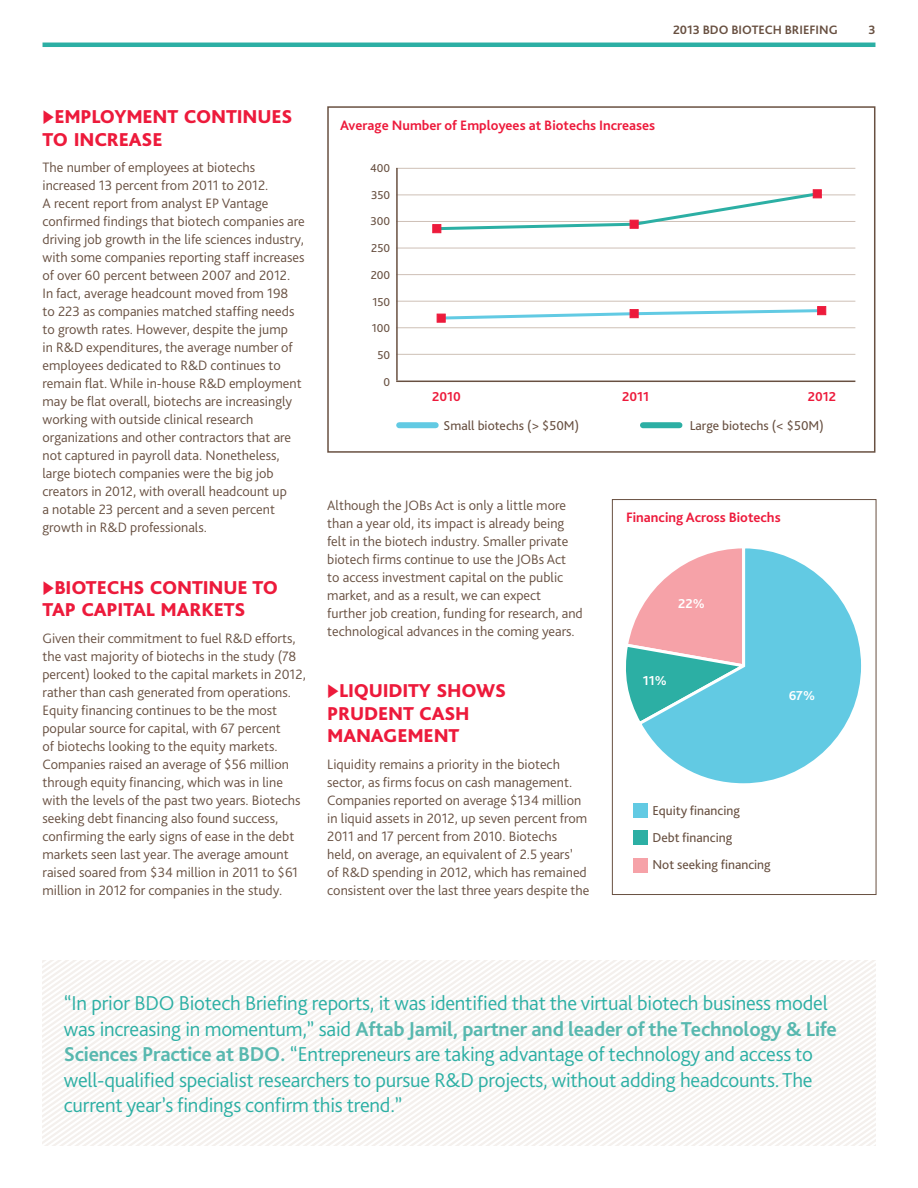
<style>
.page{position:relative;width:918px;height:1188px;background:#fff}
.page>*{position:absolute;margin:0;border:0;box-sizing:border-box;transform-origin:0 0}
.t1{font:300 21px/25.5px "Bliss Pro";letter-spacing:-.01em;color:#2cafa4}
.t2{font:800 19.5px/22.5px "Bliss Pro";letter-spacing:-.01em;color:#ed1a3b}
.t3{font:300 14.25px/18px "Bliss Pro";color:#685041}
.t4{font:700 14.25px "Bliss Pro";color:#ed1a3b}
.t5{font:13.5px/27px "Bliss Pro";color:#685041}
.t6{font:700 13.5px "Bliss Pro";color:#ed1a3b}
.t7{font:700 13.5px "Bliss Pro";color:#fff}
.t8{font:700 12.75px "Bliss Pro";color:#685041}
.t9{font:12px "Bliss Pro";color:#685041}
.s1{font-weight:700;color:#58b8af}
</style>
<div class="page">
<hr style="left:43px;top:43px;width:832px;height:4px;background:#2cafa4">
<svg style="left:43px;top:961px;width:832px;height:184px"></svg>
<svg style="left:89px;top:1010px;width:786px;height:135px"></svg>
<hr style="left:396px;top:168px;width:459px;height:1px;background:#cec0b6">
<hr style="left:396px;top:195px;width:459px;height:1px;background:#cec0b6">
<hr style="left:396px;top:221px;width:459px;height:1px;background:#cec0b6">
<hr style="left:396px;top:248px;width:459px;height:1px;background:#cec0b6">
<hr style="left:396px;top:274px;width:459px;height:1px;background:#cec0b6">
<hr style="left:396px;top:301px;width:459px;height:1px;background:#cec0b6">
<hr style="left:396px;top:327px;width:459px;height:1px;background:#cec0b6">
<hr style="left:396px;top:354px;width:459px;height:1px;background:#cec0b6">
<hr style="left:396px;top:381px;width:459px;height:1px;background:#685041">
<hr style="left:396px;top:168px;width:2px;height:213px;background:#685041">
<svg style="left:438px;top:309px;width:387px;height:11px"></svg>
<svg style="left:434px;top:190px;width:387px;height:42px"></svg>
<div style="left:327px;top:106px;width:548px;height:347px;border:2px solid #685041"></div>
<div style="left:432px;top:224px;width:9px;height:9px;background:#ed1a3b;border:1px solid #ed1a3b"></div>
<div style="left:817px;top:306px;width:9px;height:9px;background:#ed1a3b;border:1px solid #ed1a3b"></div>
<div style="left:437px;top:314px;width:9px;height:9px;background:#ed1a3b;border:1px solid #ed1a3b"></div>
<div style="left:630px;top:309px;width:9px;height:9px;background:#ed1a3b;border:1px solid #ed1a3b"></div>
<div style="left:813px;top:189px;width:9px;height:9px;background:#ed1a3b;border:1px solid #ed1a3b"></div>
<div style="left:630px;top:220px;width:9px;height:9px;background:#ed1a3b;border:1px solid #ed1a3b"></div>
<div style="left:399px;top:422px;width:37px;height:6px;background:#62cae3"></div>
<div style="left:643px;top:422px;width:36px;height:6px;background:#2cafa4"></div>
<div style="left:612px;top:499px;width:264px;height:396px;border:1px solid #685041"></div>
<div style="left:634px;top:803px;width:14px;height:14px;background:#62cae3"></div>
<div style="left:634px;top:831px;width:14px;height:14px;background:#2cafa4"></div>
<div style="left:634px;top:858px;width:14px;height:14px;background:#f6a2a8"></div>
<svg style="left:626px;top:619px;width:10px;height:94px"></svg>
<svg style="left:636px;top:548px;width:225px;height:236px"></svg>
<p class="t8" style="left:673px;top:22px;width:166px">2013 BDO BIOTECH BRIEFING</p>
<p class="t8" style="left:868px;top:22px;width:9px">3</p>
<h2 class="t2" style="left:43px;top:105px;width:251px">◆EMPLOYMENT CONTINUES<br>TO INCREASE</h2>
<p class="t3" style="left:43px;top:158px;width:264px">The number of employees at biotechs increased 13 percent from 2011 to 2012.<br>A recent report from analyst EP Vantage confirmed findings that biotech companies are driving job growth in the life sciences industry, with some companies reporting staff increases of over 60 percent between 2007 and 2012.<br>In fact, average headcount moved from 198<br>to 223 as companies matched staffing needs to growth rates. However, despite the jump<br>in R&amp;D expenditures, the average number of employees dedicated to R&amp;D continues to remain flat. While in-house R&amp;D employment may be flat overall, biotechs are increasingly working with outside clinical research organizations and other contractors that are not captured in payroll data. Nonetheless, large biotech companies were the big job creators in 2012, with overall headcount up<br>a notable 23 percent and a seven percent growth in R&amp;D professionals.</p>
<h2 class="t2" style="left:43px;top:576px;width:237px">◆BIOTECHS CONTINUE TO<br>TAP CAPITAL MARKETS</h2>
<p class="t3" style="left:43px;top:629px;width:265px">Given their commitment to fuel R&amp;D efforts, the vast majority of biotechs in the study (78 percent) looked to the capital markets in 2012, rather than cash generated from operations.<br>Equity financing continues to be the most popular source for capital, with 67 percent<br>of biotechs looking to the equity markets.<br>Companies raised an average of $56 million through equity financing, which was in line with the levels of the past two years. Biotechs seeking debt financing also found success, confirming the early signs of ease in the debt markets seen last year. The average amount raised soared from $34 million in 2011 to $61 million in 2012 for companies in the study.</p>
<p class="t4" style="left:340px;top:116px;width:317px">Average Number of Employees at Biotechs Increases</p>
<p class="t9" style="left:370px;top:160px;width:22px">400</p>
<p class="t9" style="left:371px;top:187px;width:21px">350</p>
<p class="t9" style="left:370px;top:214px;width:21px">300</p>
<p class="t9" style="left:371px;top:241px;width:21px">250</p>
<p class="t9" style="left:371px;top:267px;width:21px">200</p>
<p class="t9" style="left:372px;top:294px;width:19px">150</p>
<p class="t9" style="left:372px;top:321px;width:20px">100</p>
<p class="t9" style="left:377px;top:348px;width:14px">50</p>
<p class="t9" style="left:384px;top:374px;width:8px">0</p>
<p class="t6" style="left:432px;top:388px;width:30px">2010</p>
<p class="t6" style="left:622px;top:388px;width:28px">2011</p>
<p class="t6" style="left:808px;top:388px;width:30px">2012</p>
<p class="t5" style="left:444px;top:412px;width:137px">Small biotechs (&gt; $50M)</p>
<p class="t5" style="left:690px;top:412px;width:136px">Large biotechs (&lt; $50M)</p>
<p class="t3" style="left:327px;top:496px;width:257px">Although the JOBs Act is only a little more than a year old, its impact is already being felt in the biotech industry. Smaller private biotech firms continue to use the JOBs Act<br>to access investment capital on the public market, and as a result, we can expect further job creation, funding for research, and technological advances in the coming years.</p>
<h2 class="t2" style="left:327px;top:679px;width:180px">◆LIQUIDITY SHOWS<br>PRUDENT CASH<br>MANAGEMENT</h2>
<p class="t3" style="left:327px;top:755px;width:264px">Liquidity remains a priority in the biotech sector, as firms focus on cash management.<br>Companies reported on average $134 million in liquid assets in 2012, up seven percent from 2011 and 17 percent from 2010. Biotechs<br>held, on average, an equivalent of 2.5 years’<br>of R&amp;D spending in 2012, which has remained consistent over the last three years despite the</p>
<p class="t4" style="left:626px;top:509px;width:156px">Financing Across Biotechs</p>
<p class="t7" style="left:678px;top:595px;width:28px">22%</p>
<p class="t7" style="left:643px;top:672px;width:26px">11%</p>
<p class="t7" style="left:789px;top:687px;width:28px">67%</p>
<p class="t5" style="left:652px;top:797px;width:120px">Equity financing<br>Debt financing<br>Not seeking financing</p>
<p class="t1" style="left:64px;top:990px;width:775px">“In prior BDO Biotech Briefing reports, it was identified that the virtual biotech business model was increasing in momentum,” said <span class="s1">Aftab Jamil, partner and leader of the Technology &amp; Life Sciences Practice at BDO.</span> “Entrepreneurs are taking advantage of technology and access to well-qualified specialist researchers to pursue R&amp;D projects, without adding headcounts. The current year’s findings confirm this trend.”</p>
</div>
